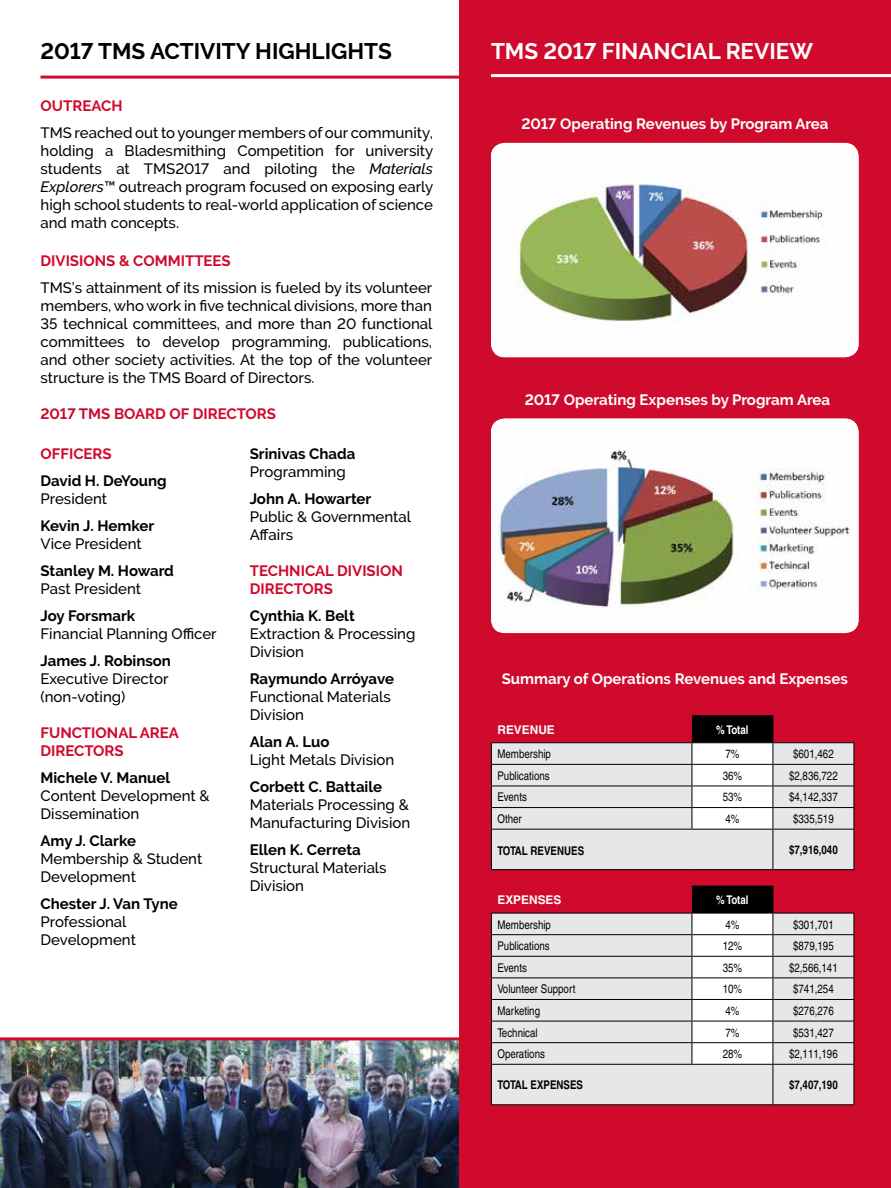
<style>
.page{position:relative;width:891px;height:1188px;background:#fff}
.page>*{position:absolute;margin:0;border:0;box-sizing:border-box;transform-origin:0 0}
.t1{font:700 22.5px "Raleway";color:#000}
.t2{font:700 22.5px "Raleway";color:#fff}
.t3{font:500 15px/18px "Raleway";color:#000}
.t4{font:700 15px "Raleway";color:#000}
.t5{font:700 15px/18px "Raleway";color:#cf0a2c}
.t6{font:700 15px "Raleway";color:#fff}
.t7{font:condensed 12px "Helvetica";color:#000}
.t8{font:700 condensed 12px "Helvetica";color:#000}
.t9{font:700 12px "Helvetica";color:#fff}
.t10{font:700 condensed 12px "Helvetica";color:#fff}
.s1{font-style:italic}
</style>
<div class="page">
<img style="left:0;top:1040px;width:458px;height:148px">
<hr style="left:40px;top:76px;width:851px;height:3px;background:#cf0a2c">
<div style="left:459px;top:0;width:432px;height:1188px;background:#cf0a2c"></div>
<hr style="left:491px;top:74px;width:400px;height:3px;background:#fff">
<svg style="left:491px;top:743px;width:363px;height:361px;background:#e0cacf"></svg>
<hr style="left:491px;top:742px;width:201px;height:1px;background:#000">
<hr style="left:491px;top:913px;width:201px;height:1px;background:#000">
<hr style="left:491px;top:934px;width:201px;height:1px;background:#000">
<hr style="left:491px;top:956px;width:201px;height:1px;background:#000">
<hr style="left:491px;top:978px;width:201px;height:1px;background:#000">
<hr style="left:491px;top:999px;width:201px;height:1px;background:#000">
<hr style="left:491px;top:1021px;width:201px;height:1px;background:#000">
<hr style="left:491px;top:1065px;width:1px;height:39px;background:#000">
<hr style="left:491px;top:1104px;width:201px;height:1px;background:#000">
<hr style="left:692px;top:1104px;width:81px;height:1px;background:#000">
<hr style="left:692px;top:715px;width:81px;height:1px;background:#000">
<hr style="left:692px;top:1064px;width:81px;height:1px;background:#000">
<hr style="left:491px;top:764px;width:201px;height:1px;background:#000">
<hr style="left:491px;top:786px;width:201px;height:1px;background:#000">
<hr style="left:491px;top:807px;width:201px;height:1px;background:#000">
<svg style="left:491px;top:743px;width:1px;height:86px"></svg>
<hr style="left:491px;top:829px;width:201px;height:1px;background:#000">
<hr style="left:491px;top:830px;width:1px;height:39px;background:#000">
<hr style="left:491px;top:869px;width:201px;height:1px;background:#000">
<svg style="left:692px;top:716px;width:82px;height:348px;background:#c6bdbf"></svg>
<hr style="left:773px;top:1065px;width:1px;height:39px;background:#000">
<hr style="left:773px;top:742px;width:81px;height:1px;background:#000">
<hr style="left:773px;top:764px;width:81px;height:1px;background:#000">
<hr style="left:773px;top:786px;width:81px;height:1px;background:#000">
<hr style="left:773px;top:807px;width:81px;height:1px;background:#000">
<svg style="left:854px;top:743px;width:1px;height:86px"></svg>
<hr style="left:773px;top:829px;width:81px;height:1px;background:#000">
<hr style="left:854px;top:830px;width:1px;height:39px;background:#000">
<hr style="left:773px;top:869px;width:81px;height:1px;background:#000">
<hr style="left:773px;top:913px;width:81px;height:1px;background:#000">
<hr style="left:773px;top:934px;width:81px;height:1px;background:#000">
<hr style="left:773px;top:956px;width:81px;height:1px;background:#000">
<hr style="left:773px;top:978px;width:81px;height:1px;background:#000">
<hr style="left:773px;top:999px;width:81px;height:1px;background:#000">
<hr style="left:773px;top:1021px;width:81px;height:1px;background:#000">
<hr style="left:773px;top:1042px;width:81px;height:1px;background:#000">
<svg style="left:854px;top:913px;width:1px;height:151px"></svg>
<hr style="left:773px;top:1064px;width:81px;height:1px;background:#000">
<hr style="left:854px;top:1065px;width:1px;height:39px;background:#000">
<hr style="left:773px;top:1104px;width:81px;height:1px;background:#000">
<svg style="left:491px;top:913px;width:1px;height:151px"></svg>
<hr style="left:491px;top:1042px;width:201px;height:1px;background:#000">
<hr style="left:491px;top:1064px;width:201px;height:1px;background:#000">
<img style="left:491px;top:419px;width:368px;height:213px">
<div style="left:491px;top:143px;width:368px;height:214px;background:#fff;border-radius:14px"></div>
<img style="left:491px;top:149px;width:368px;height:202px">
<hr style="left:0;top:1037px;width:470px;height:3px;background:#cf0a2c">
<h1 class="t1" style="left:40px;top:38px;width:353px">2017 TMS ACTIVITY HIGHLIGHTS</h1>
<h1 class="t2" style="left:491px;top:38px;width:323px">TMS 2017 FINANCIAL REVIEW</h1>
<p class="t5" style="left:40px;top:97px;width:84px">OUTREACH</p>
<p class="t3" style="left:40px;top:124px;width:394px;text-align:justify">TMS reached out to younger members of our community, holding a Bladesmithing Competition for university students at TMS2017 and piloting the <span class="s1">Materials Explorers</span>™ outreach program focused on exposing early high school students to real-world application of science and math concepts.</p>
<p class="t5" style="left:40px;top:251px;width:192px">DIVISIONS &amp; COMMITTEES</p>
<p class="t3" style="left:40px;top:278px;width:393px;text-align:justify">TMS’s attainment of its mission is fueled by its volunteer members, who work in five technical divisions, more than 35 technical committees, and more than 20 functional committees to develop programming, publications, and other society activities. At the top of the volunteer structure is the TMS Board of Directors.</p>
<p class="t5" style="left:40px;top:404px;width:237px">2017 TMS BOARD OF DIRECTORS</p>
<p class="t5" style="left:40px;top:445px;width:73px">OFFICERS</p>
<p class="t4" style="left:40px;top:473px;width:128px">David H. DeYoung</p>
<p class="t3" style="left:40px;top:490px;width:68px">President</p>
<p class="t4" style="left:40px;top:518px;width:115px">Kevin J. Hemker</p>
<p class="t3" style="left:40px;top:535px;width:103px">Vice President</p>
<p class="t4" style="left:40px;top:563px;width:135px">Stanley M. Howard</p>
<p class="t3" style="left:40px;top:580px;width:102px">Past President</p>
<p class="t4" style="left:40px;top:608px;width:96px">Joy Forsmark</p>
<p class="t3" style="left:40px;top:625px;width:178px">Financial Planning Officer</p>
<p class="t4" style="left:40px;top:653px;width:132px">James J. Robinson</p>
<p class="t3" style="left:40px;top:670px;width:130px">Executive Director (non-voting)</p>
<p class="t5" style="left:40px;top:724px;width:140px">FUNCTIONAL AREA<br>DIRECTORS</p>
<p class="t4" style="left:40px;top:770px;width:131px">Michele V. Manuel</p>
<p class="t3" style="left:40px;top:787px;width:171px">Content Development &amp;<br>Dissemination</p>
<p class="t4" style="left:40px;top:833px;width:97px">Amy J. Clarke</p>
<p class="t3" style="left:40px;top:850px;width:163px">Membership &amp; Student<br>Development</p>
<p class="t4" style="left:40px;top:896px;width:139px">Chester J. Van Tyne</p>
<p class="t3" style="left:40px;top:913px;width:97px">Professional<br>Development</p>
<p class="t4" style="left:250px;top:446px;width:107px">Srinivas Chada</p>
<p class="t3" style="left:250px;top:463px;width:98px">Programming</p>
<p class="t4" style="left:250px;top:491px;width:123px">John A. Howarter</p>
<p class="t3" style="left:250px;top:508px;width:163px">Public &amp; Governmental<br>Affairs</p>
<p class="t5" style="left:250px;top:562px;width:155px">TECHNICAL DIVISION<br>DIRECTORS</p>
<p class="t4" style="left:250px;top:608px;width:107px">Cynthia K. Belt</p>
<p class="t3" style="left:250px;top:625px;width:167px">Extraction &amp; Processing<br>Division</p>
<p class="t4" style="left:250px;top:671px;width:146px">Raymundo Arróyave</p>
<p class="t3" style="left:250px;top:688px;width:143px">Functional Materials<br>Division</p>
<p class="t4" style="left:250px;top:734px;width:81px">Alan A. Luo</p>
<p class="t3" style="left:250px;top:751px;width:146px">Light Metals Division</p>
<p class="t4" style="left:250px;top:779px;width:134px">Corbett C. Battaile</p>
<p class="t3" style="left:250px;top:796px;width:162px">Materials Processing &amp;<br>Manufacturing Division</p>
<p class="t4" style="left:250px;top:842px;width:112px">Ellen K. Cerreta</p>
<p class="t3" style="left:250px;top:859px;width:138px">Structural Materials<br>Division</p>
<p class="t6" style="left:521px;top:115px;width:309px">2017 Operating Revenues by Program Area</p>
<p class="t6" style="left:525px;top:391px;width:307px">2017 Operating Expenses by Program Area</p>
<p class="t6" style="left:502px;top:670px;width:348px">Summary of Operations Revenues and Expenses</p>
<p class="t9" style="left:497px;top:722px;width:59px">REVENUE</p>
<p class="t10" style="left:716px;top:722px;width:34px">% Total</p>
<p class="t7" style="left:497px;top:747px;width:55px">Membership</p>
<p class="t7" style="left:725px;top:747px;width:16px">7%</p>
<p class="t7" style="left:793px;top:747px;width:42px">$601,462</p>
<p class="t7" style="left:497px;top:769px;width:54px">Publications</p>
<p class="t7" style="left:723px;top:769px;width:21px">36%</p>
<p class="t7" style="left:789px;top:769px;width:50px">$2,836,722</p>
<p class="t7" style="left:497px;top:790px;width:31px">Events</p>
<p class="t7" style="left:723px;top:790px;width:21px">53%</p>
<p class="t7" style="left:789px;top:790px;width:50px">$4,142,337</p>
<p class="t7" style="left:497px;top:812px;width:26px">Other</p>
<p class="t7" style="left:725px;top:812px;width:16px">4%</p>
<p class="t7" style="left:793px;top:812px;width:42px">$335,519</p>
<p class="t8" style="left:497px;top:843px;width:88px">TOTAL REVENUES</p>
<p class="t8" style="left:789px;top:842px;width:50px">$7,916,040</p>
<p class="t9" style="left:497px;top:893px;width:66px">EXPENSES</p>
<p class="t10" style="left:716px;top:893px;width:34px">% Total</p>
<p class="t7" style="left:497px;top:917px;width:55px">Membership</p>
<p class="t7" style="left:725px;top:917px;width:16px">4%</p>
<p class="t7" style="left:793px;top:917px;width:42px">$301,701</p>
<p class="t7" style="left:497px;top:939px;width:54px">Publications</p>
<p class="t7" style="left:723px;top:939px;width:21px">12%</p>
<p class="t7" style="left:793px;top:939px;width:42px">$879,195</p>
<p class="t7" style="left:497px;top:961px;width:31px">Events</p>
<p class="t7" style="left:723px;top:961px;width:21px">35%</p>
<p class="t7" style="left:789px;top:961px;width:50px">$2,566,141</p>
<p class="t7" style="left:497px;top:982px;width:80px">Volunteer Support</p>
<p class="t7" style="left:723px;top:982px;width:21px">10%</p>
<p class="t7" style="left:793px;top:982px;width:42px">$741,254</p>
<p class="t7" style="left:497px;top:1004px;width:44px">Marketing</p>
<p class="t7" style="left:725px;top:1004px;width:16px">4%</p>
<p class="t7" style="left:793px;top:1004px;width:42px">$276,276</p>
<p class="t7" style="left:497px;top:1025px;width:42px">Technical</p>
<p class="t7" style="left:725px;top:1025px;width:16px">7%</p>
<p class="t7" style="left:793px;top:1025px;width:42px">$531,427</p>
<p class="t7" style="left:497px;top:1047px;width:49px">Operations</p>
<p class="t7" style="left:723px;top:1047px;width:21px">28%</p>
<p class="t7" style="left:789px;top:1047px;width:50px">$2,111,196</p>
<p class="t8" style="left:497px;top:1078px;width:87px">TOTAL EXPENSES</p>
<p class="t8" style="left:789px;top:1078px;width:50px">$7,407,190</p>
</div>
